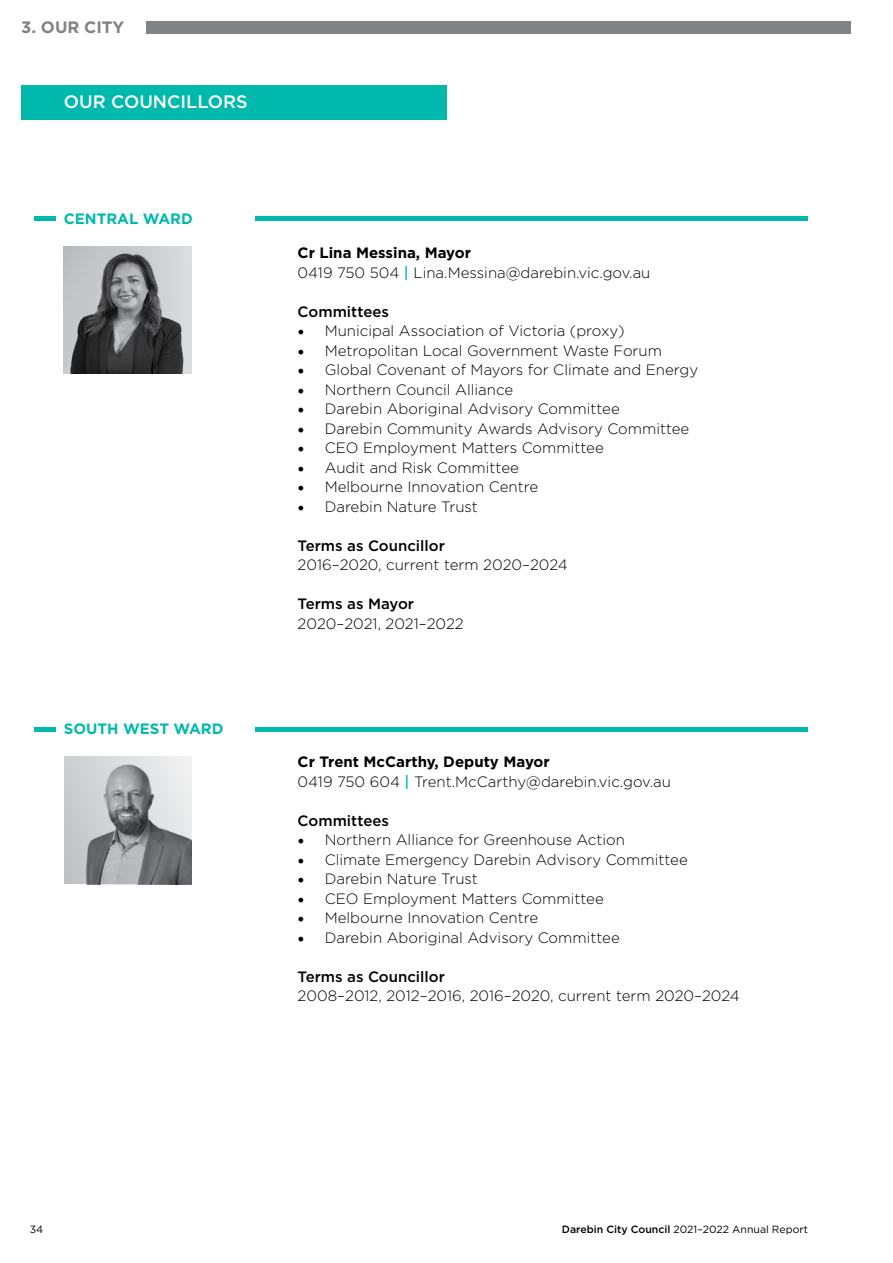
<style>
.page{position:relative;width:893px;height:1263px;background:#fff}
.page>*{position:absolute;margin:0;border:0;box-sizing:border-box;transform-origin:0 0}
.t1{font:500 18px "Gotham";color:#fff}
.t2{font:700 16.5px "Gotham";color:#808285}
.t3{font:300 15px/19.5px "Gotham";color:#000}
.t4{font:500 15px "Gotham";color:#000}
.t5{font:700 15px "Gotham";color:#00b9ad}
.t6{font:10.5px "Gotham";color:#000}
.s1{font-weight:700}
.s2{font-weight:500;color:#00b9ad}
.s3{font-family:"Minion Pro";font-weight:400;font-size:18px}
.s4{font-weight:500}
</style>
<div class="page">
<div style="left:146px;top:21px;width:704px;height:13px;background:#808285"></div>
<hr style="left:34px;top:217px;width:21px;height:4px;background:#00b9ad">
<hr style="left:34px;top:727px;width:21px;height:4px;background:#00b9ad">
<hr style="left:255px;top:217px;width:553px;height:4px;background:#00b9ad">
<hr style="left:255px;top:727px;width:553px;height:4px;background:#00b9ad">
<div style="left:21px;top:85px;width:425px;height:34px;background:#00b9ad"></div>
<img style="left:64px;top:756px;width:127px;height:128px">
<img style="left:64px;top:246px;width:127px;height:128px">
<p class="t2" style="left:21px;top:17px;width:105px">3. OUR CITY</p>
<p class="t1" style="left:64px;top:90px;width:185px">OUR COUNCILLORS</p>
<p class="t5" style="left:64px;top:209px;width:131px">CENTRAL WARD</p>
<p class="t5" style="left:64px;top:719px;width:161px">SOUTH WEST WARD</p>
<p class="t3" style="left:298px;top:243px;width:354px"><span class="s1">Cr Lina Messina, Mayor<br></span>0419 750 504 <span class="s2">|</span> Lina.Messina@darebin.vic.gov.au</p>
<p class="t4" style="left:298px;top:302px;width:93px">Committees</p>
<p class="t3" style="left:298px;top:321px;width:328px"><span class="s3">•</span> Municipal Association of Victoria (proxy)</p>
<p class="t3" style="left:298px;top:340px;width:366px"><span class="s3">•</span> Metropolitan Local Government Waste Forum</p>
<p class="t3" style="left:298px;top:360px;width:402px"><span class="s3">•</span> Global Covenant of Mayors for Climate and Energy</p>
<p class="t3" style="left:298px;top:379px;width:217px"><span class="s3">•</span> Northern Council Alliance</p>
<p class="t3" style="left:298px;top:399px;width:324px"><span class="s3">•</span> Darebin Aboriginal Advisory Committee</p>
<p class="t3" style="left:298px;top:418px;width:393px"><span class="s3">•</span> Darebin Community Awards Advisory Committee</p>
<p class="t3" style="left:298px;top:438px;width:308px"><span class="s3">•</span> CEO Employment Matters Committee</p>
<p class="t3" style="left:298px;top:457px;width:223px"><span class="s3">•</span> Audit and Risk Committee</p>
<p class="t3" style="left:298px;top:477px;width:242px"><span class="s3">•</span> Melbourne Innovation Centre</p>
<p class="t3" style="left:298px;top:496px;width:182px"><span class="s3">•</span> Darebin Nature Trust</p>
<p class="t4" style="left:298px;top:536px;width:149px">Terms as Councillor</p>
<p class="t3" style="left:298px;top:555px;width:272px">2016–2020, current term 2020–2024</p>
<p class="t4" style="left:298px;top:594px;width:118px">Terms as Mayor</p>
<p class="t3" style="left:298px;top:613px;width:168px">2020–2021, 2021–2022</p>
<p class="t3" style="left:298px;top:751px;width:375px"><span class="s1">Cr Trent McCarthy, Deputy Mayor<br></span>0419 750 604 <span class="s2">|</span> Trent.McCarthy@darebin.vic.gov.au</p>
<p class="t4" style="left:298px;top:810px;width:93px">Committees</p>
<p class="t3" style="left:298px;top:829px;width:329px"><span class="s3">•</span> Northern Alliance for Greenhouse Action</p>
<p class="t3" style="left:298px;top:849px;width:392px"><span class="s3">•</span> Climate Emergency Darebin Advisory Committee</p>
<p class="t3" style="left:298px;top:868px;width:182px"><span class="s3">•</span> Darebin Nature Trust</p>
<p class="t3" style="left:298px;top:888px;width:308px"><span class="s3">•</span> CEO Employment Matters Committee</p>
<p class="t3" style="left:298px;top:907px;width:242px"><span class="s3">•</span> Melbourne Innovation Centre</p>
<p class="t3" style="left:298px;top:927px;width:324px"><span class="s3">•</span> Darebin Aboriginal Advisory Committee</p>
<p class="t4" style="left:298px;top:966px;width:149px">Terms as Councillor</p>
<p class="t3" style="left:298px;top:985px;width:444px">2008–2012, 2012–2016, 2016–2020, current term 2020–2024</p>
<p class="t6" style="left:30px;top:1223px;width:15px">34</p>
<p class="t6" style="left:562px;top:1223px;width:248px"><span class="s4">Darebin City Council</span> 2021–2022 Annual Report</p>
</div>
